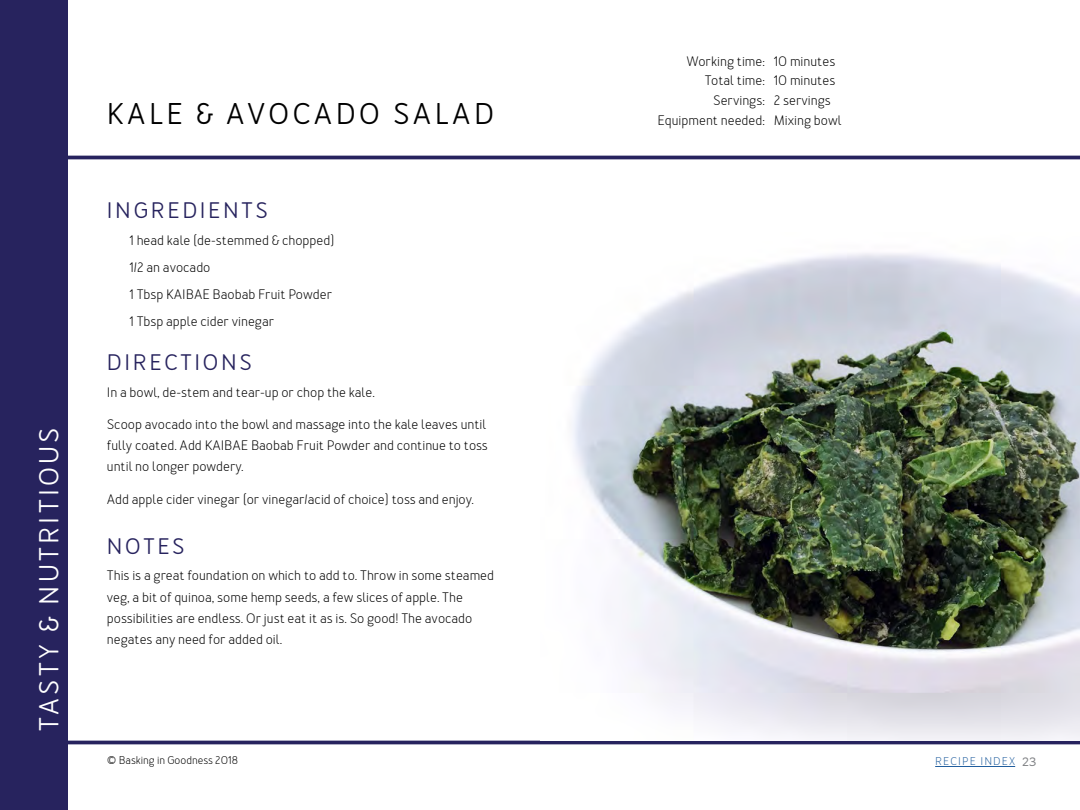
<style>
.page{position:relative;width:1080px;height:810px;background:#fff}
.page>*{position:absolute;margin:0;border:0;box-sizing:border-box;transform-origin:0 0}
.t1{font:500 30px "Merlo";letter-spacing:.12em;color:#000}
.t2{font:500 27.5px "Merlo";letter-spacing:.12em;color:#fff}
.t3{font:500 22.5px "Merlo";letter-spacing:.12em;color:#27235e}
.t4{font:13.75px/21.2px "Merlo";color:#000}
.t5{font:300 12.5px "Merge";color:#808285}
.t6{font:11.25px "Merlo";color:#000}
.t7{font:11.25px "Merlo";letter-spacing:.1em;color:#215e9e}
</style>
<div class="page">
<hr style="left:0;top:156px;width:1080px;height:3px;background:#27235e">
<hr style="left:0;top:741px;width:1080px;height:3px;background:#27235e">
<div style="left:0;top:0;width:68px;height:810px;background:#27235e"></div>
<img style="left:572px;top:253px;width:508px;height:488px">
<hr style="left:935px;top:766px;width:80px;height:1px;background:#215e9e">
<h2 class="t2" style="left:33px;top:731px;width:305px;rotate:-90deg">TASTY &amp; NUTRITIOUS</h2>
<h1 class="t1" style="left:107px;top:96px;width:389px">KALE &amp; AVOCADO SALAD</h1>
<h3 class="t3" style="left:107px;top:197px;width:162px">INGREDIENTS</h3>
<p class="t4" style="left:129px;top:227px;width:207px;line-height:26.9px">1 head kale (de-stemmed &amp; chopped)<br>1/2 an avocado<br>1 Tbsp KAIBAE Baobab Fruit Powder<br>1 Tbsp apple cider vinegar</p>
<h3 class="t3" style="left:107px;top:349px;width:146px">DIRECTIONS</h3>
<p class="t4" style="left:107px;top:381px;width:270px">In a bowl, de-stem and tear-up or chop the kale.</p>
<p class="t4" style="left:107px;top:414px;width:383px;text-align:justify">Scoop avocado into the bowl and massage into the kale leaves until fully coated. Add KAIBAE Baobab Fruit Powder and continue to toss until no longer powdery.</p>
<p class="t4" style="left:107px;top:489px;width:369px">Add apple cider vinegar (or vinegar/acid of choice) toss and enjoy.</p>
<h3 class="t3" style="left:107px;top:532px;width:79px">NOTES</h3>
<p class="t4" style="left:107px;top:565px;width:389px">This is a great foundation on which to add to. Throw in some steamed veg, a bit of quinoa, some hemp seeds, a few slices of apple. The possibilities are endless. Or just eat it as is. So good! The avocado negates any need for added oil.</p>
<p class="t6" style="left:107px;top:754px;width:133px">© Basking in Goodness 2018</p>
<p class="t4" style="left:687px;top:51px;width:150px">Working time: 10 minutes</p>
<p class="t4" style="left:705px;top:70px;width:132px">Total time: 10 minutes</p>
<p class="t4" style="left:713px;top:90px;width:119px">Servings: 2 servings</p>
<p class="t4" style="left:657px;top:110px;width:186px">Equipment needed: Mixing bowl</p>
<p class="t5" style="left:1022px;top:754px;width:16px">23</p>
<p class="t7" style="left:935px;top:755px;width:82px">RECIPE INDEX</p>
</div>
